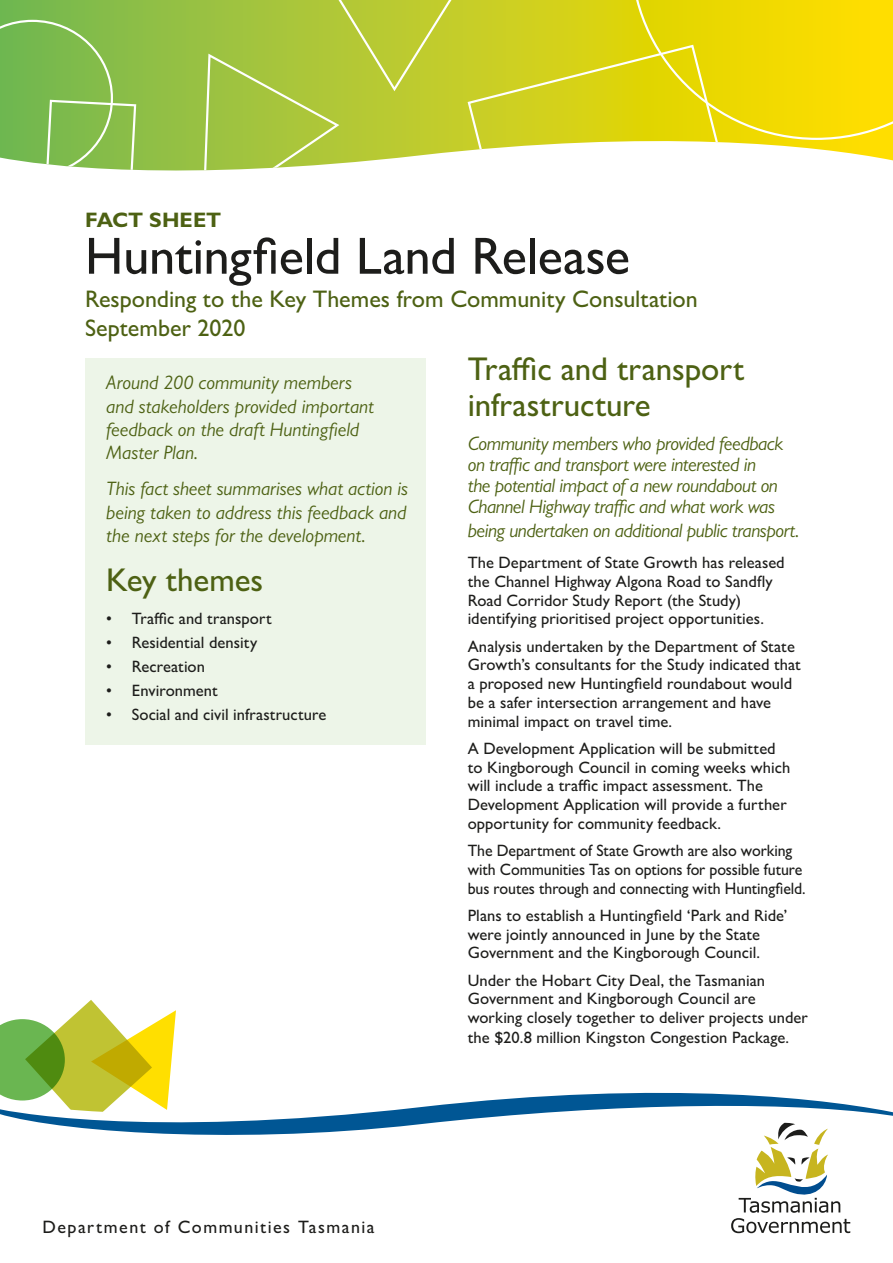
<style>
.page{position:relative;width:893px;height:1263px;background:#fff}
.page>*{position:absolute;margin:0;border:0;box-sizing:border-box;transform-origin:0 0}
.t1{font:500 52.5px "Gill Sans MT Pro";letter-spacing:-.01em;color:#1d1d1b}
.SUBTITLE{font:500 33px/36px "Gill Sans MT Pro";color:#4d6113}
.SUBTITLE-2{font:500 24px/28.8px "Gill Sans MT Pro";color:#4d6113}
.t2{font:700 21px "Gill Sans MT Pro";letter-spacing:-.01em;color:#4d6113}
.Paragraph_Style_1{font:italic 19.5px/23.4px "Gill Sans MT Pro";letter-spacing:-.015em;color:#4d6113}
.t3{font:500 18px "Gill Sans MT Pro";letter-spacing:.08em;color:#1d1d1b}
.body{font:500 16.5px/18.8px "Gill Sans MT Pro";letter-spacing:.005em;color:#1d1d1b}
.body-2{font:500 16.5px/18.8px "Gill Sans MT Pro";letter-spacing:.005em;color:#1d1d1b;scale:.96 1}
</style>
<div class="page">
<svg style="left:0;top:0;width:201px;height:171px;background:#8ebe46"></svg>
<svg style="left:0;top:20px;width:136px;height:151px;background:#88c05a"></svg>
<svg style="left:201px;top:0;width:692px;height:171px;background:#d5d63a"></svg>
<div style="left:0;top:1019px;width:38px;height:65px;background:#6ab651"></div>
<svg style="left:25px;top:1000px;width:127px;height:127px"></svg>
<svg style="left:91px;top:1010px;width:85px;height:74px"></svg>
<svg style="left:0;top:1084px;width:893px;height:51px"></svg>
<svg style="left:731px;top:1123px;width:119px;height:110px"></svg>
<div style="left:85px;top:358px;width:340px;height:386px;background:#edf5e8"></div>
<p class="t2" style="left:85px;top:207px;width:138px">FACT SHEET</p>
<h1 class="t1" style="left:85px;top:225px;width:546px">Huntingfield Land Release</h1>
<p class="SUBTITLE-2" style="left:85px;top:284px;width:614px">Responding to the Key Themes from Community Consultation<br>September 2020</p>
<p class="Paragraph_Style_1" style="left:106px;top:371px;width:269px">Around 200 community members and stakeholders provided important feedback on the draft Huntingfield<br>Master Plan.</p>
<p class="Paragraph_Style_1" style="left:106px;top:477px;width:303px;text-align:justify">This fact sheet summarises what action is being taken to address this feedback and the next steps for the development.</p>
<p class="SUBTITLE" style="left:106px;top:562px;width:158px">Key themes</p>
<p class="body" style="left:106px;top:608px;width:167px">• Traffic and transport</p>
<p class="body" style="left:106px;top:632px;width:152px">• Residential density</p>
<p class="body" style="left:106px;top:657px;width:100px">• Recreation</p>
<p class="body" style="left:106px;top:681px;width:113px">• Environment</p>
<p class="body" style="left:106px;top:705px;width:221px">• Social and civil infrastructure</p>
<p class="SUBTITLE" style="left:468px;top:351px;width:278px">Traffic and transport infrastructure</p>
<p class="Paragraph_Style_1" style="left:468px;top:433px;width:317px;line-height:21px">Community members who provided feedback on traffic and transport were interested in the potential impact of a new roundabout on Channel Highway traffic and what work was</p>
<p class="Paragraph_Style_1" style="left:468px;top:518px;width:334px">being undertaken on additional public transport.</p>
<p class="body" style="left:468px;top:553px;width:318px">The Department of State Growth has released the Channel Highway Algona Road to Sandfly Road Corridor Study Report (the Study) identifying prioritised project opportunities.</p>
<p class="body" style="left:468px;top:636px;width:335px">Analysis undertaken by the Department of State Growth’s consultants for the Study indicated that a proposed new Huntingfield roundabout would be a safer intersection arrangement and have minimal impact on travel time.</p>
<p class="body" style="left:468px;top:739px;width:324px">A Development Application will be submitted to Kingborough Council in coming weeks which will include a traffic impact assessment. The Development Application will provide a further opportunity for community feedback.</p>
<p class="body-2" style="left:468px;top:841px;width:354px">The Department of State Growth are also working with Communities Tas on options for possible future bus routes through and connecting with Huntingfield.</p>
<p class="body" style="left:468px;top:906px;width:321px">Plans to establish a Huntingfield ‘Park and Ride’ were jointly announced in June by the State<br>Government and the Kingborough Council.</p>
<p class="body" style="left:468px;top:970px;width:342px">Under the Hobart City Deal, the Tasmanian Government and Kingborough Council are working closely together to deliver projects under the $20.8 million Kingston Congestion Package.</p>
<p class="t3" style="left:43px;top:1216px;width:334px">Department of Communities Tasmania</p>
</div>
